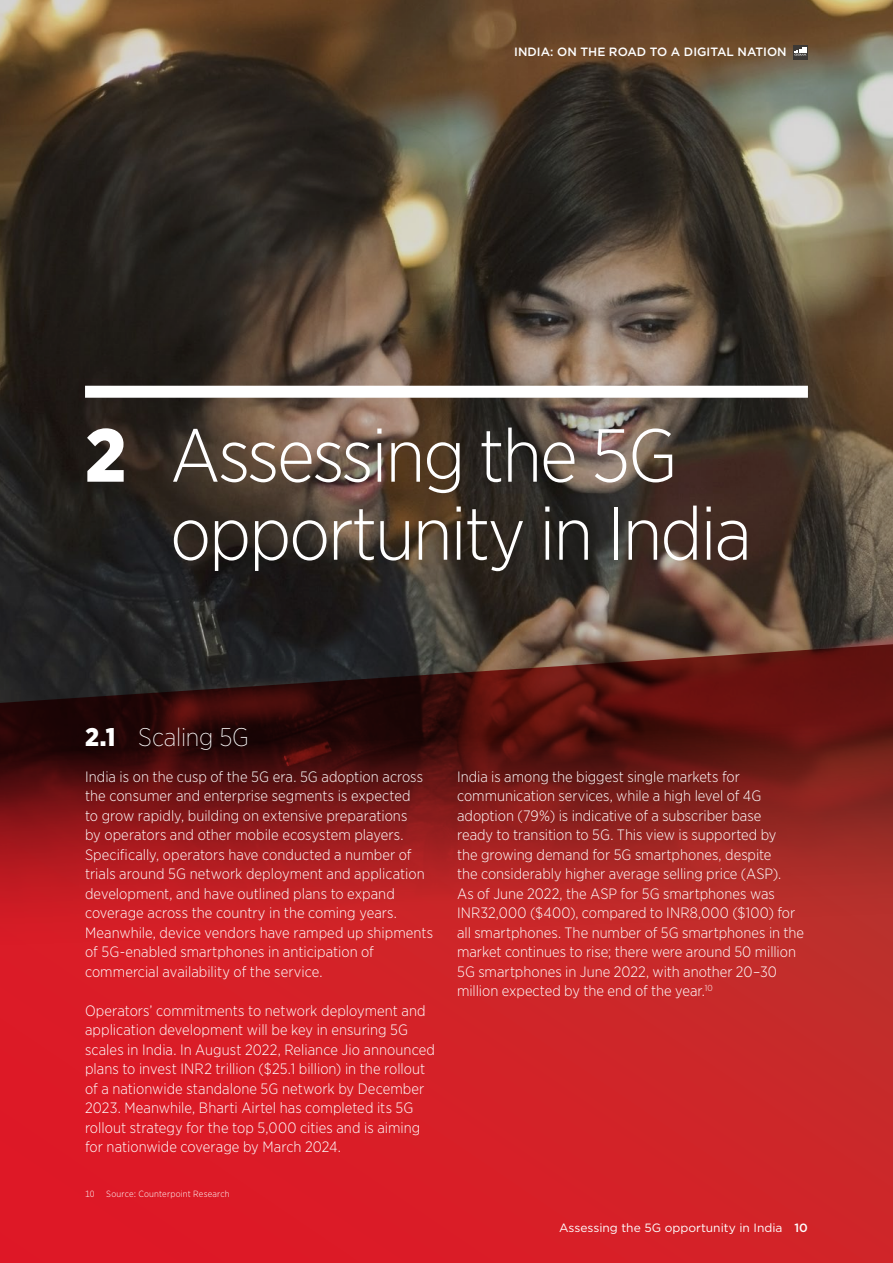
<style>
.page{position:relative;width:893px;height:1263px;background:#fff}
.page>*{position:absolute;margin:0;border:0;box-sizing:border-box;transform-origin:0 0}
.t1{font:300 75px/78px "Gotham Narrow";letter-spacing:-.03em;color:#fff}
.t2{font:200 25.5px "Gotham Narrow";letter-spacing:-.005em;color:#fff}
.t3{font:300 15px/19.5px "Gotham Narrow";color:#fff}
.t4{font:12px "Gotham";color:#fff}
.t5{font:500 12px "Gotham";color:#fff}
.t6{font:300 9px "Gotham Narrow";letter-spacing:.02em;color:#fff}
.s1{font-weight:900}
.s2{font-weight:500}
</style>
<div class="page">
<img style="left:0;top:0;width:893px;height:644px">
<svg style="left:0;top:644px;width:893px;height:619px;background:#a91e21"></svg>
<svg style="left:793px;top:45px;width:15px;height:15px"></svg>
<svg style="left:794px;top:48px;width:13px;height:8px"></svg>
<div style="left:85px;top:386px;width:723px;height:12px;background:#fff"></div>
<p class="t5" style="left:514px;top:44px;width:274px">INDIA: ON THE ROAD TO A DIGITAL NATION</p>
<h1 class="t1" style="left:170px;top:414px;width:583px;text-indent:-85px"><span class="s1">2</span> Assessing the 5G opportunity in India</h1>
<h2 class="t2" style="left:85px;top:721px;width:165px"><span class="s1">2.1</span> Scaling 5G</h2>
<p class="t3" style="left:85px;top:766px;width:350px">India is on the cusp of the 5G era. 5G adoption across the consumer and enterprise segments is expected<br>to grow rapidly, building on extensive preparations<br>by operators and other mobile ecosystem players.<br>Specifically, operators have conducted a number of trials around 5G network deployment and application development, and have outlined plans to expand coverage across the country in the coming years.<br>Meanwhile, device vendors have ramped up shipments of 5G-enabled smartphones in anticipation of commercial availability of the service.</p>
<p class="t3" style="left:85px;top:1000px;width:351px">Operators’ commitments to network deployment and application development will be key in ensuring 5G scales in India. In August 2022, Reliance Jio announced plans to invest INR2 trillion ($25.1 billion) in the rollout of a nationwide standalone 5G network by December 2023. Meanwhile, Bharti Airtel has completed its 5G rollout strategy for the top 5,000 cities and is aiming for nationwide coverage by March 2024.</p>
<p class="t6" style="left:85px;top:1188px;width:11px">10</p>
<p class="t6" style="left:106px;top:1188px;width:125px">Source: Counterpoint Research</p>
<p class="t3" style="left:457px;top:766px;width:349px">India is among the biggest single markets for communication services, while a high level of 4G adoption (79%) is indicative of a subscriber base<br>ready to transition to 5G. This view is supported by<br>the growing demand for 5G smartphones, despite<br>the considerably higher average selling price (ASP).<br>As of June 2022, the ASP for 5G smartphones was INR32,000 ($400), compared to INR8,000 ($100) for all smartphones. The number of 5G smartphones in the market continues to rise; there were around 50 million 5G smartphones in June 2022, with another 20–30 million expected by the end of the year.<sup>10</sup></p>
<p class="t4" style="left:559px;top:1220px;width:250px">Assessing the 5G opportunity in India <span class="s2">10</span></p>
</div>
